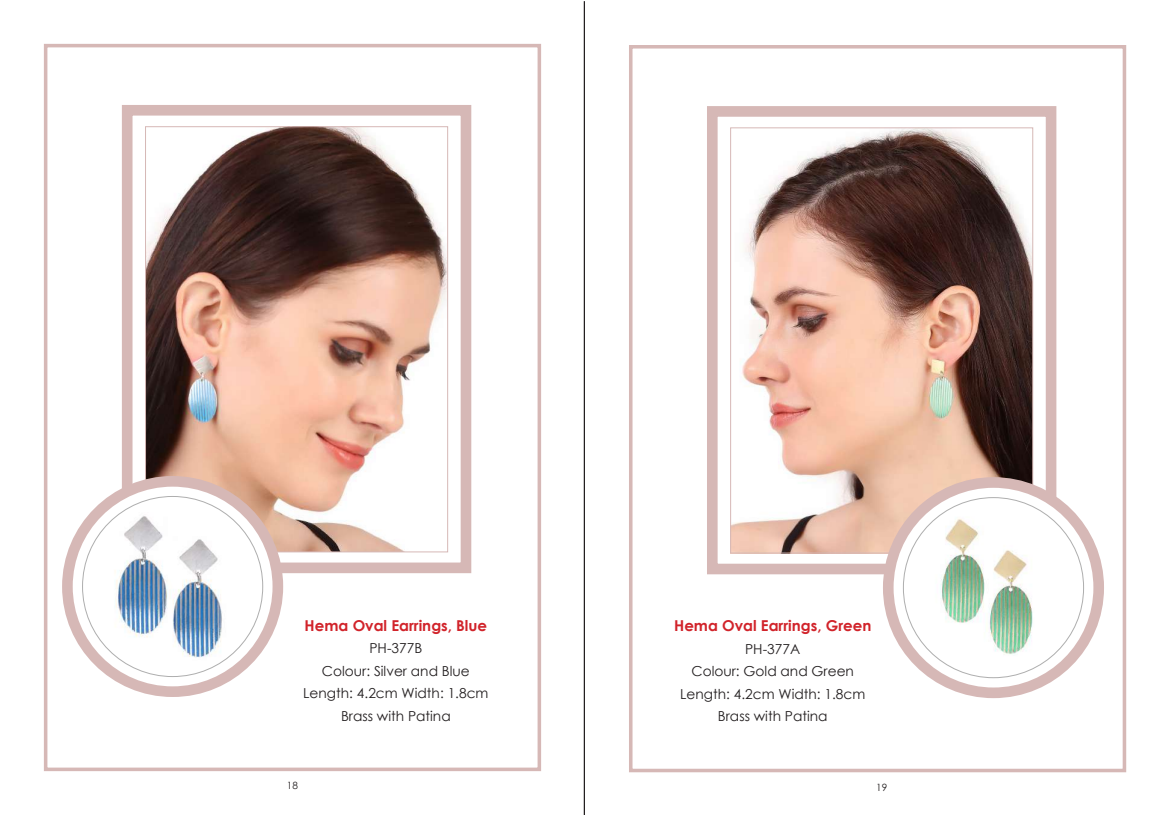
<style>
.page{position:relative;width:1170px;height:815px;background:#fff}
.page>*{position:absolute;margin:0;border:0;box-sizing:border-box;transform-origin:0 0}
.t1{font:700 15px "Century Gothic";color:#d1232a}
.t2{font:13.75px/22.5px "Century Gothic";color:#231f20;text-align:center}
.t3{font:10px "Century Gothic";color:#231f20}
</style>
<div class="page">
<div style="left:122px;top:105px;width:349px;height:468px;background:#fff;border:11px solid #d6b8b6"></div>
<img style="left:147px;top:128px;width:299px;height:422px">
<svg style="left:67px;top:481px;width:211px;height:211px"></svg>
<div style="left:62px;top:476px;width:221px;height:221px;border:11px solid #d6b8b6;border-radius:50%"></div>
<div style="left:82px;top:496px;width:181px;height:181px;background:#fff;border-radius:50%"></div>
<img style="left:96px;top:512px;width:148px;height:149px">
<div style="left:44px;top:44px;width:497px;height:727px;border:4px solid #d6b8b6"></div>
<svg style="left:707px;top:106px;width:349px;height:468px"></svg>
<img style="left:732px;top:129px;width:299px;height:422px">
<div style="left:629px;top:45px;width:497px;height:727px;border:4px solid #d6b8b6"></div>
<svg style="left:888px;top:482px;width:210px;height:211px"></svg>
<div style="left:882px;top:477px;width:221px;height:221px;border:11px solid #d6b8b6;border-radius:50%"></div>
<div style="left:903px;top:498px;width:180px;height:180px;background:#fff;border-radius:50%"></div>
<img style="left:916px;top:517px;width:140px;height:139px">
<hr style="left:583px;top:1px;width:2px;height:814px;background:#231f20">
<p class="t1" style="left:304px;top:614px;width:184px">Hema Oval Earrings, Blue</p>
<p class="t2" style="left:303px;top:637px;width:187px">PH-377B<br>Colour: Silver and Blue<br>Length: 4.2cm Width: 1.8cm<br>Brass with Patina</p>
<p class="t1" style="left:674px;top:615px;width:199px">Hema Oval Earrings, Green</p>
<p class="t2" style="left:680px;top:637px;width:187px">PH-377A<br>Colour: Gold and Green<br>Length: 4.2cm Width: 1.8cm<br>Brass with Patina</p>
<p class="t3" style="left:287px;top:779px;width:13px">18</p>
<p class="t3" style="left:876px;top:780px;width:13px">19</p>
</div>
